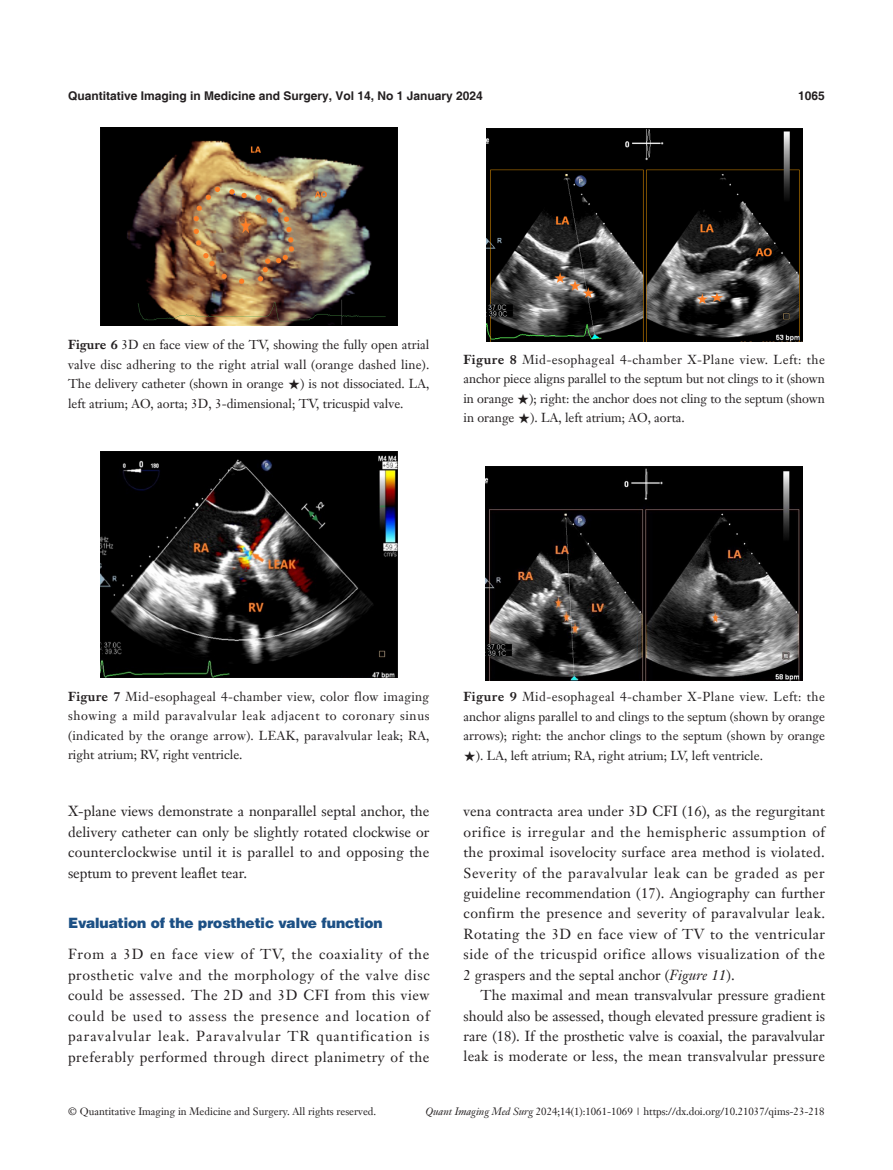
<style>
.page{position:relative;width:893px;height:1170px;background:#fff}
.page>*{position:absolute;margin:0;border:0;box-sizing:border-box;transform-origin:0 0}
.t1{font:14.25px/20.4px "Janson Text LT";letter-spacing:.02em;color:#231f20;text-align:justify}
.t2{font:900 14.25px "Helvetica";color:#1c5085}
.t3{font:12.75px/19.5px "Janson Text LT";color:#231f20;text-align:justify}
.t4{font:700 12px "Helvetica";color:#231f20}
.t5{font:10.5px "Janson Text LT";color:#231f20}
.s1{font-weight:700}
.s2{font-family:"Malgun Gothic"}
.s3{font-style:italic}
</style>
<div class="page">
<img style="left:100px;top:128px;width:297px;height:197px">
<img style="left:100px;top:451px;width:297px;height:226px">
<img style="left:486px;top:128px;width:316px;height:213px">
<img style="left:486px;top:466px;width:317px;height:214px">
<p class="t4" style="left:68px;top:88px;width:416px">Quantitative Imaging in Medicine and Surgery, Vol 14, No 1 January 2024</p>
<p class="t4" style="left:798px;top:88px;width:28px">1065</p>
<p class="t3" style="left:68px;top:335px;width:363px"><span class="s1">Figure 6</span> 3D en face view of the TV, showing the fully open atrial valve disc adhering to the right atrial wall (orange dashed line).<br>The delivery catheter (shown in orange <span class="s2">★</span>) is not dissociated. LA, left atrium; AO, aorta; 3D, 3-dimensional; TV, tricuspid valve.</p>
<p class="t3" style="left:463px;top:349px;width:363px"><span class="s1">Figure 8</span> Mid-esophageal 4-chamber X-Plane view. Left: the anchor piece aligns parallel to the septum but not clings to it (shown in orange <span class="s2">★</span>); right: the anchor does not cling to the septum (shown in orange <span class="s2">★</span>). LA, left atrium; AO, aorta.</p>
<p class="t3" style="left:68px;top:686px;width:363px"><span class="s1">Figure 7</span> Mid-esophageal 4-chamber view, color flow imaging showing a mild paravalvular leak adjacent to coronary sinus (indicated by the orange arrow). LEAK, paravalvular leak; RA, right atrium; RV, right ventricle.</p>
<p class="t1" style="left:68px;top:801px;width:363px">X-plane views demonstrate a nonparallel septal anchor, the delivery catheter can only be slightly rotated clockwise or counterclockwise until it is parallel to and opposing the septum to prevent leaflet tear.</p>
<p class="t2" style="left:68px;top:913px;width:316px">Evaluation of the prosthetic valve function</p>
<p class="t1" style="left:68px;top:944px;width:363px">From a 3D en face view of TV, the coaxiality of the prosthetic valve and the morphology of the valve disc could be assessed. The 2D and 3D CFI from this view could be used to assess the presence and location of paravalvular leak. Paravalvular TR quantification is preferably performed through direct planimetry of the</p>
<p class="t3" style="left:463px;top:686px;width:363px"><span class="s1">Figure 9</span> Mid-esophageal 4-chamber X-Plane view. Left: the anchor aligns parallel to and clings to the septum (shown by orange arrows); right: the anchor clings to the septum (shown by orange</p>
<p class="t3" style="left:463px;top:745px;width:301px"><span class="s2">★</span>). LA, left atrium; RA, right atrium; LV, left ventricle.</p>
<p class="t1" style="left:463px;top:801px;width:363px">vena contracta area under 3D CFI (16), as the regurgitant orifice is irregular and the hemispheric assumption of the proximal isovelocity surface area method is violated.<br>Severity of the paravalvular leak can be graded as per guideline recommendation (17). Angiography can further confirm the presence and severity of paravalvular leak.<br>Rotating the 3D en face view of TV to the ventricular side of the tricuspid orifice allows visualization of the 2 graspers and the septal anchor (<span class="s3">Figure 11</span>).</p>
<p class="t1" style="left:463px;top:984px;width:363px;text-indent:17px">The maximal and mean transvalvular pressure gradient should also be assessed, though elevated pressure gradient is rare (18). If the prosthetic valve is coaxial, the paravalvular leak is moderate or less, the mean transvalvular pressure</p>
<p class="t5" style="left:68px;top:1104px;width:310px">© Quantitative Imaging in Medicine and Surgery. All rights reserved.</p>
<p class="t5" style="left:425px;top:1104px;width:401px"><span class="s3">Quant Imaging Med Surg</span> 2024;14(1):1061-1069 | https://dx.doi.org/10.21037/qims-23-218</p>
</div>
